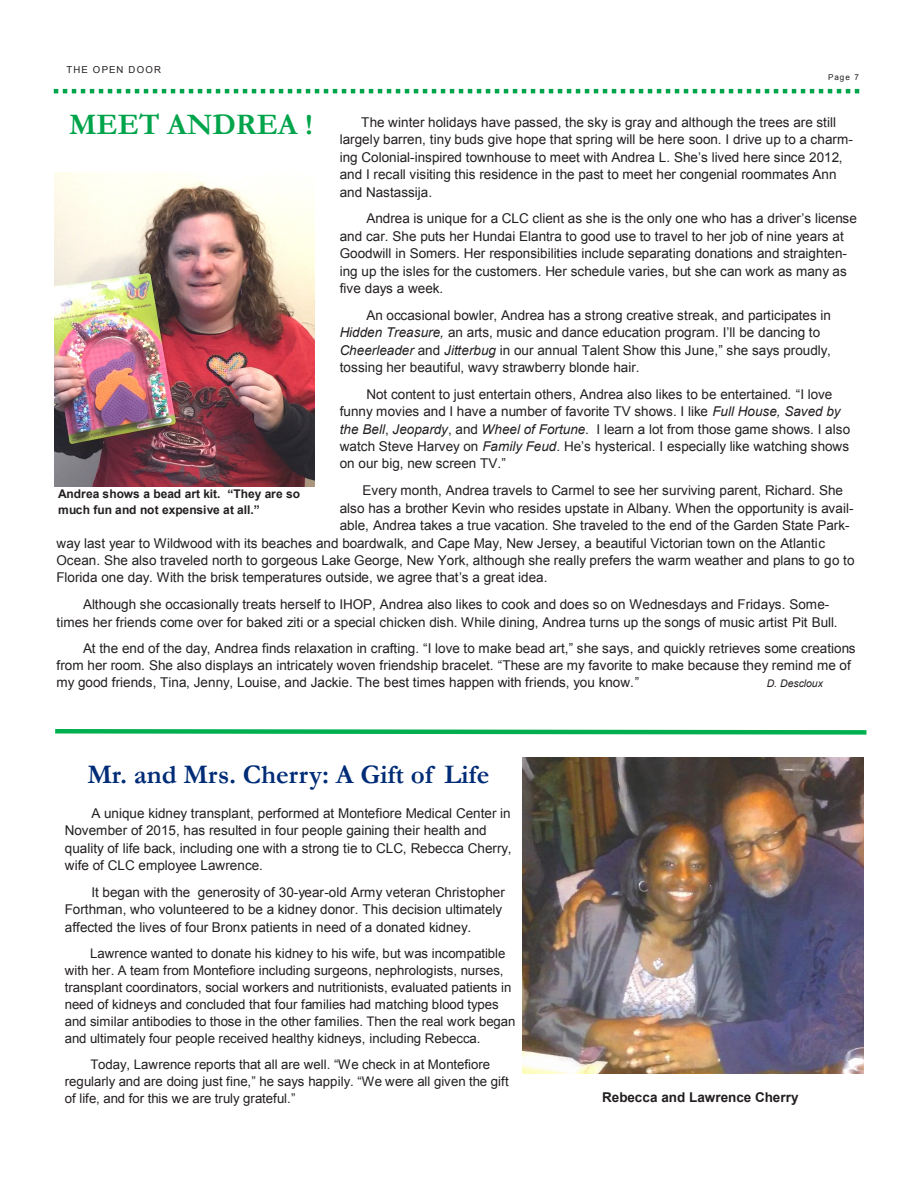
<style>
.page{position:relative;width:918px;height:1188px;background:#fff}
.page>*{position:absolute;margin:0;border:0;box-sizing:border-box;transform-origin:0 0}
.t1{font:700 30px "Garamond";color:#00a44a}
.t2{font:700 27px "Garamond";color:#002c77}
.t3{font:13.5px/17.5px "Arial";color:#231f20}
.t4{font:700 13.5px "Arial";color:#231f20}
.t5{font:13.2px/17.1px "Arial";letter-spacing:-.005em;color:#231f20}
.t6{font:700 12px/15.6px "Arial";letter-spacing:-.005em;color:#231f20}
.t7{font:italic 10.5px "Arial";letter-spacing:-.015em;color:#231f20}
.t8{font:9.6px "Arial";letter-spacing:.12em;color:#231f20}
.t9{font:8.1px "Arial";color:#231f20}
.s1{font-style:italic}
</style>
<div class="page">
<svg style="left:54px;top:89px;width:806px;height:4px"></svg>
<svg style="left:55px;top:729px;width:812px;height:6px;background:#3fc37b"></svg>
<img style="left:54px;top:173px;width:261px;height:313px">
<img style="left:523px;top:757px;width:341px;height:317px">
<p class="t5" style="left:58px;top:57px;width:15px">R.</p>
<p class="t8" style="left:67px;top:63px;width:96px">THE OPEN DOOR</p>
<p class="t9" style="left:828px;top:72px;width:32px">Page 7</p>
<h1 class="t1" style="left:69px;top:104px;width:245px">MEET ANDREA !</h1>
<p class="t3" style="left:340px;top:113px;width:515px;text-indent:22px">The winter holidays have passed, the sky is gray and although the trees are still largely barren, tiny buds give hope that spring will be here soon. I drive up to a charm&shy;ing Colonial-inspired townhouse to meet with Andrea L. She’s lived here since 2012, and I recall visiting this residence in the past to meet her congenial roommates Ann and Nastassija.</p>
<p class="t3" style="left:340px;top:210px;width:519px;text-indent:27px">Andrea is unique for a CLC client as she is the only one who has a driver’s license and car. She puts her Hundai Elantra to good use to travel to her job of nine years at Goodwill in Somers. Her responsibilities include separating donations and straighten&shy;ing up the isles for the customers. Her schedule varies, but she can work as many as five days a week.</p>
<p class="t3" style="left:340px;top:306px;width:493px;text-indent:27px">An occasional bowler, Andrea has a strong creative streak, and participates in <span class="s1">Hidden Treasure,</span> an arts, music and dance education program<span class="s1">.</span> I’ll be dancing to <span class="s1">Cheerleader</span> and <span class="s1">Jitterbug</span> in our annual Talent Show this June,” she says proudly, tossing her beautiful, wavy strawberry blonde hair.</p>
<p class="t3" style="left:340px;top:385px;width:512px;text-indent:27px">Not content to just entertain others, Andrea also likes to be entertained. “I love funny movies and I have a number of favorite TV shows. I like <span class="s1">Full House, Saved by the Bell</span>, <span class="s1">Jeopardy</span>, and <span class="s1">Wheel of Fortune</span>. I learn a lot from those game shows. I also watch Steve Harvey on <span class="s1">Family Feud</span>. He’s hysterical. I especially like watching shows on our big, new screen TV.”</p>
<p class="t3" style="left:363px;top:482px;width:482px">Every month, Andrea travels to Carmel to see her surviving parent, Richard. She</p>
<p class="t3" style="left:340px;top:499px;width:515px">also has a brother Kevin who resides upstate in Albany. When the opportunity is avail-</p>
<p class="t3" style="left:340px;top:516px;width:511px">able, Andrea takes a true vacation. She traveled to the end of the Garden State Park-</p>
<p class="t3" style="left:56px;top:534px;width:770px">way last year to Wildwood with its beaches and boardwalk, and Cape May, New Jersey, a beautiful Victorian town on the Atlantic</p>
<p class="t3" style="left:56px;top:551px;width:800px">Ocean. She also traveled north to gorgeous Lake George, New York, although she really prefers the warm weather and plans to go to</p>
<p class="t3" style="left:56px;top:569px;width:493px">Florida one day. With the brisk temperatures outside, we agree that’s a great idea.</p>
<p class="t3" style="left:56px;top:595px;width:783px;text-indent:27px">Although she occasionally treats herself to IHOP, Andrea also likes to cook and does so on Wednesdays and Fridays. Some&shy;times her friends come over for baked ziti or a special chicken dish. While dining, Andrea turns up the songs of music artist Pit Bull.</p>
<p class="t3" style="left:56px;top:640px;width:801px;line-height:17px;text-indent:27px">At the end of the day, Andrea finds relaxation in crafting. “I love to make bead art,” she says, and quickly retrieves some creations from her room. She also displays an intricately woven friendship bracelet. “These are my favorite to make because they remind me of my good friends, Tina, Jenny, Louise, and Jackie. The best times happen with friends, you know.”</p>
<p class="t6" style="left:58px;top:487px;width:243px">Andrea shows a bead art kit. “They are so much fun and not expensive at all.”</p>
<p class="t7" style="left:767px;top:676px;width:58px">D. Descloux</p>
<h2 class="t2" style="left:87px;top:756px;width:404px">Mr. and Mrs. Cherry: A Gift of Life</h2>
<p class="t3" style="left:65px;top:804px;width:448px;text-indent:27px">A unique kidney transplant, performed at Montefiore Medical Center in November of 2015, has resulted in four people gaining their health and quality of life back, including one with a strong tie to CLC, Rebecca Cherry, wife of CLC employee Lawrence.</p>
<p class="t3" style="left:65px;top:883px;width:442px;text-indent:27px">It began with the generosity of 30-year-old Army veteran Christopher<br>Forthman, who volunteered to be a kidney donor. This decision ultimately affected the lives of four Bronx patients in need of a donated kidney.</p>
<p class="t5" style="left:65px;top:945px;width:452px;text-indent:25px">Lawrence wanted to donate his kidney to his wife, but was incompatible with her. A team from Montefiore including surgeons, nephrologists, nurses, transplant coordinators, social workers and nutritionists, evaluated patients in need of kidneys and concluded that four families had matching blood types and similar antibodies to those in the other families. Then the real work began and ultimately four people received healthy kidneys, including Rebecca.</p>
<p class="t5" style="left:65px;top:1056px;width:445px;text-indent:26px">Today, Lawrence reports that all are well. “We check in at Montefiore regularly and are doing just fine,” he says happily. “We were all given the gift of life, and for this we are truly grateful.”</p>
<p class="t4" style="left:602px;top:1088px;width:198px">Rebecca and Lawrence Cherry</p>
</div>
